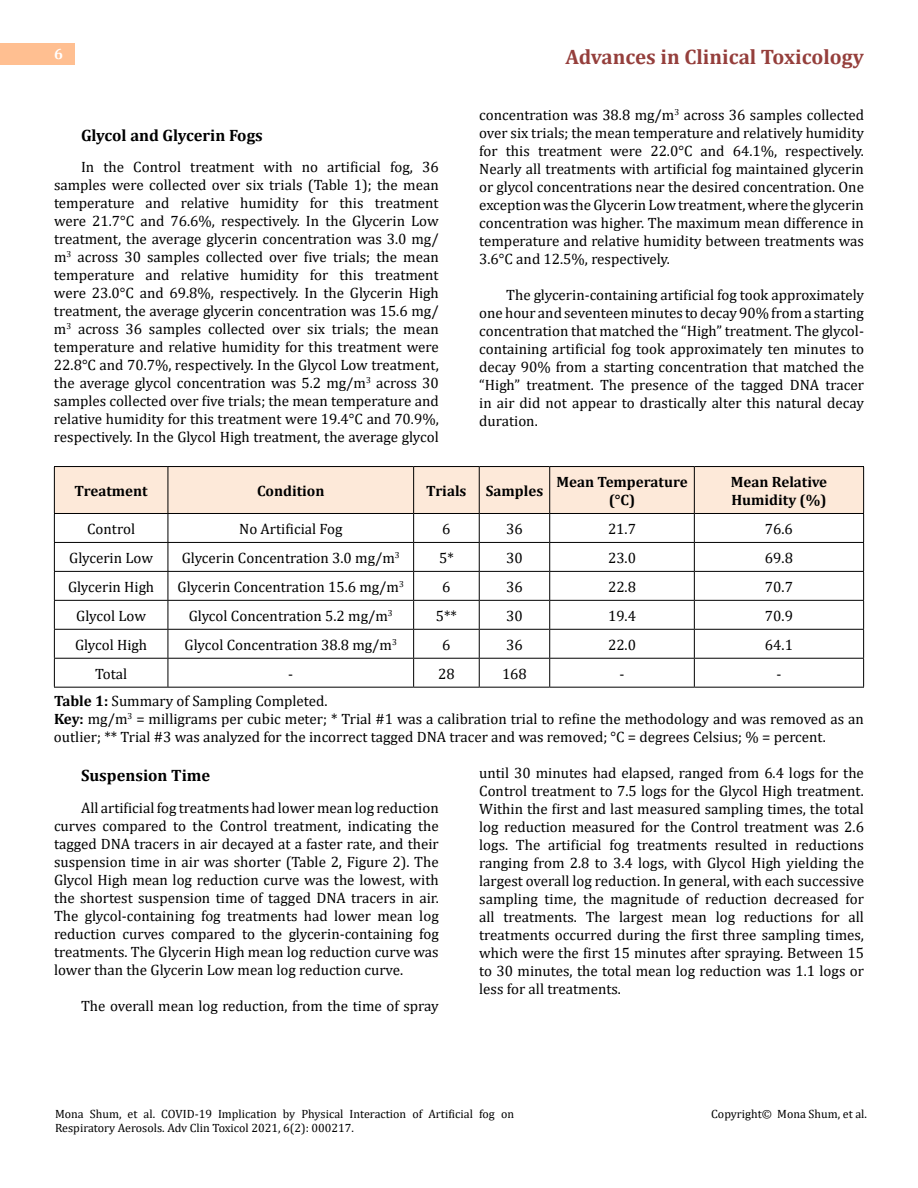
<style>
.page{position:relative;width:918px;height:1188px;background:#fff}
.page>*{position:absolute;margin:0;border:0;box-sizing:border-box;transform-origin:0 0}
.t1{font:700 21px "Cambria";color:#953f3c}
.t2{font:700 16.5px "Cambria";color:#000}
.t3{font:15px/18px "Cambria";color:#000;text-align:justify}
.t4{font:700 15px/18px "Cambria";color:#000;text-align:center}
.t5{font:700 15px "Cambria";color:#fff}
.t6{font:12px/14.4px "Cambria";color:#000}
.s1{font-weight:700}
</style>
<div class="page">
<div style="left:0;top:43px;width:75px;height:21px;background:#ffbf91"></div>
<hr style="left:54px;top:466px;width:114px;height:1px;background:#000">
<hr style="left:168px;top:466px;width:246px;height:1px;background:#000">
<hr style="left:414px;top:466px;width:65px;height:1px;background:#000">
<hr style="left:479px;top:466px;width:71px;height:1px;background:#000">
<hr style="left:550px;top:466px;width:144px;height:1px;background:#000">
<hr style="left:694px;top:466px;width:170px;height:1px;background:#000">
<hr style="left:54px;top:687px;width:114px;height:1px;background:#000">
<hr style="left:168px;top:687px;width:246px;height:1px;background:#000">
<hr style="left:414px;top:687px;width:65px;height:1px;background:#000">
<hr style="left:479px;top:687px;width:71px;height:1px;background:#000">
<hr style="left:550px;top:687px;width:144px;height:1px;background:#000">
<hr style="left:694px;top:687px;width:170px;height:1px;background:#000">
<svg style="left:54px;top:467px;width:810px;height:220px"></svg>
<p class="t5" style="left:54px;top:44px;width:10px">6</p>
<h1 class="t1" style="left:565px;top:42px;width:300px">Advances in Clinical Toxicology</h1>
<p class="t2" style="left:81px;top:123px;width:183px">Glycol and Glycerin Fogs</p>
<p class="t3" style="left:54px;top:158px;width:386px;text-indent:27px">In the Control treatment with no artificial fog, 36 samples were collected over six trials (Table 1); the mean temperature and relative humidity for this treatment were 21.7°C and 76.6%, respectively. In the Glycerin Low treatment, the average glycerin concentration was 3.0 mg/ m<sup>3</sup> across 30 samples collected over five trials; the mean temperature and relative humidity for this treatment were 23.0°C and 69.8%, respectively. In the Glycerin High treatment, the average glycerin concentration was 15.6 mg/ m<sup>3</sup> across 36 samples collected over six trials; the mean temperature and relative humidity for this treatment were 22.8°C and 70.7%, respectively. In the Glycol Low treatment, the average glycol concentration was 5.2 mg/m<sup>3</sup> across 30 samples collected over five trials; the mean temperature and relative humidity for this treatment were 19.4°C and 70.9%, respectively. In the Glycol High treatment, the average glycol</p>
<p class="t3" style="left:479px;top:105px;width:386px">concentration was 38.8 mg/m<sup>3</sup> across 36 samples collected over six trials; the mean temperature and relatively humidity for this treatment were 22.0°C and 64.1%, respectively.<br>Nearly all treatments with artificial fog maintained glycerin or glycol concentrations near the desired concentration. One exception was the Glycerin Low treatment, where the glycerin concentration was higher. The maximum mean difference in temperature and relative humidity between treatments was 3.6°C and 12.5%, respectively.</p>
<p class="t3" style="left:479px;top:285px;width:386px;text-indent:27px">The glycerin-containing artificial fog took approximately one hour and seventeen minutes to decay 90% from a starting concentration that matched the “High” treatment. The glycol&shy;containing artificial fog took approximately ten minutes to decay 90% from a starting concentration that matched the “High” treatment. The presence of the tagged DNA tracer in air did not appear to drastically alter this natural decay duration.</p>
<p class="t4" style="left:75px;top:481px;width:75px">Treatment</p>
<p class="t4" style="left:257px;top:481px;width:69px">Condition</p>
<p class="t4" style="left:426px;top:481px;width:42px">Trials</p>
<p class="t4" style="left:486px;top:481px;width:59px">Samples</p>
<p class="t4" style="left:556px;top:472px;width:133px">Mean Temperature (°C)</p>
<p class="t4" style="left:731px;top:472px;width:98px;text-align:left">Mean Relative<br>Humidity (%)</p>
<p class="t3" style="left:87px;top:520px;width:49px">Control</p>
<p class="t3" style="left:239px;top:520px;width:105px">No Artificial Fog</p>
<p class="t3" style="left:442px;top:520px;width:10px">6</p>
<p class="t3" style="left:506px;top:520px;width:18px">36</p>
<p class="t3" style="left:608px;top:520px;width:30px">21.7</p>
<p class="t3" style="left:765px;top:520px;width:30px">76.6</p>
<p class="t3" style="left:69px;top:549px;width:85px">Glycerin Low</p>
<p class="t3" style="left:182px;top:549px;width:220px">Glycerin Concentration 3.0 mg/m<sup>3</sup></p>
<p class="t3" style="left:439px;top:549px;width:16px">5*</p>
<p class="t3" style="left:506px;top:549px;width:18px">30</p>
<p class="t3" style="left:608px;top:549px;width:30px">23.0</p>
<p class="t3" style="left:765px;top:549px;width:30px">69.8</p>
<p class="t3" style="left:68px;top:578px;width:88px">Glycerin High</p>
<p class="t3" style="left:178px;top:578px;width:228px">Glycerin Concentration 15.6 mg/m<sup>3</sup></p>
<p class="t3" style="left:442px;top:578px;width:10px">6</p>
<p class="t3" style="left:506px;top:578px;width:18px">36</p>
<p class="t3" style="left:608px;top:578px;width:30px">22.8</p>
<p class="t3" style="left:765px;top:578px;width:30px">70.7</p>
<p class="t3" style="left:76px;top:606px;width:71px">Glycol Low</p>
<p class="t3" style="left:189px;top:606px;width:206px">Glycol Concentration 5.2 mg/m<sup>3</sup></p>
<p class="t3" style="left:436px;top:606px;width:23px">5**</p>
<p class="t3" style="left:506px;top:606px;width:18px">30</p>
<p class="t3" style="left:608px;top:606px;width:30px">19.4</p>
<p class="t3" style="left:765px;top:606px;width:30px">70.9</p>
<p class="t3" style="left:75px;top:635px;width:74px">Glycol High</p>
<p class="t3" style="left:185px;top:635px;width:214px">Glycol Concentration 38.8 mg/m<sup>3</sup></p>
<p class="t3" style="left:442px;top:635px;width:10px">6</p>
<p class="t3" style="left:506px;top:635px;width:18px">36</p>
<p class="t3" style="left:608px;top:635px;width:30px">22.0</p>
<p class="t3" style="left:765px;top:635px;width:30px">64.1</p>
<p class="t3" style="left:95px;top:664px;width:34px">Total</p>
<p class="t3" style="left:288px;top:664px;width:6px">-</p>
<p class="t3" style="left:438px;top:664px;width:18px">28</p>
<p class="t3" style="left:502px;top:664px;width:26px">168</p>
<p class="t3" style="left:620px;top:664px;width:6px">-</p>
<p class="t3" style="left:776px;top:664px;width:6px">-</p>
<p class="t3" style="left:54px;top:692px;width:811px;text-align:left"><span class="s1">Table 1:</span> Summary of Sampling Completed.<br><span class="s1">Key:</span> mg/m<sup>3</sup> = milligrams per cubic meter; * Trial #1 was a calibration trial to refine the methodology and was removed as an outlier; ** Trial #3 was analyzed for the incorrect tagged DNA tracer and was removed; °C = degrees Celsius; % = percent.</p>
<p class="t2" style="left:81px;top:764px;width:131px">Suspension Time</p>
<p class="t3" style="left:54px;top:799px;width:386px;text-indent:27px">All artificial fog treatments had lower mean log reduction curves compared to the Control treatment, indicating the tagged DNA tracers in air decayed at a faster rate, and their suspension time in air was shorter (Table 2, Figure 2). The Glycol High mean log reduction curve was the lowest, with the shortest suspension time of tagged DNA tracers in air.<br>The glycol-containing fog treatments had lower mean log reduction curves compared to the glycerin-containing fog treatments. The Glycerin High mean log reduction curve was lower than the Glycerin Low mean log reduction curve.</p>
<p class="t3" style="left:81px;top:997px;width:359px">The overall mean log reduction, from the time of spray</p>
<p class="t3" style="left:479px;top:764px;width:386px">until 30 minutes had elapsed, ranged from 6.4 logs for the Control treatment to 7.5 logs for the Glycol High treatment.<br>Within the first and last measured sampling times, the total log reduction measured for the Control treatment was 2.6 logs. The artificial fog treatments resulted in reductions ranging from 2.8 to 3.4 logs, with Glycol High yielding the largest overall log reduction. In general, with each successive sampling time, the magnitude of reduction decreased for all treatments. The largest mean log reductions for all treatments occurred during the first three sampling times, which were the first 15 minutes after spraying. Between 15 to 30 minutes, the total mean log reduction was 1.1 logs or less for all treatments.</p>
<p class="t6" style="left:55px;top:1106px;width:461px">Mona Shum, et al. COVID-19 Implication by Physical Interaction of Artificial fog on<br>Respiratory Aerosols. Adv Clin Toxicol 2021, 6(2): 000217.</p>
<p class="t6" style="left:711px;top:1106px;width:157px">Copyright© Mona Shum, et al.</p>
</div>
